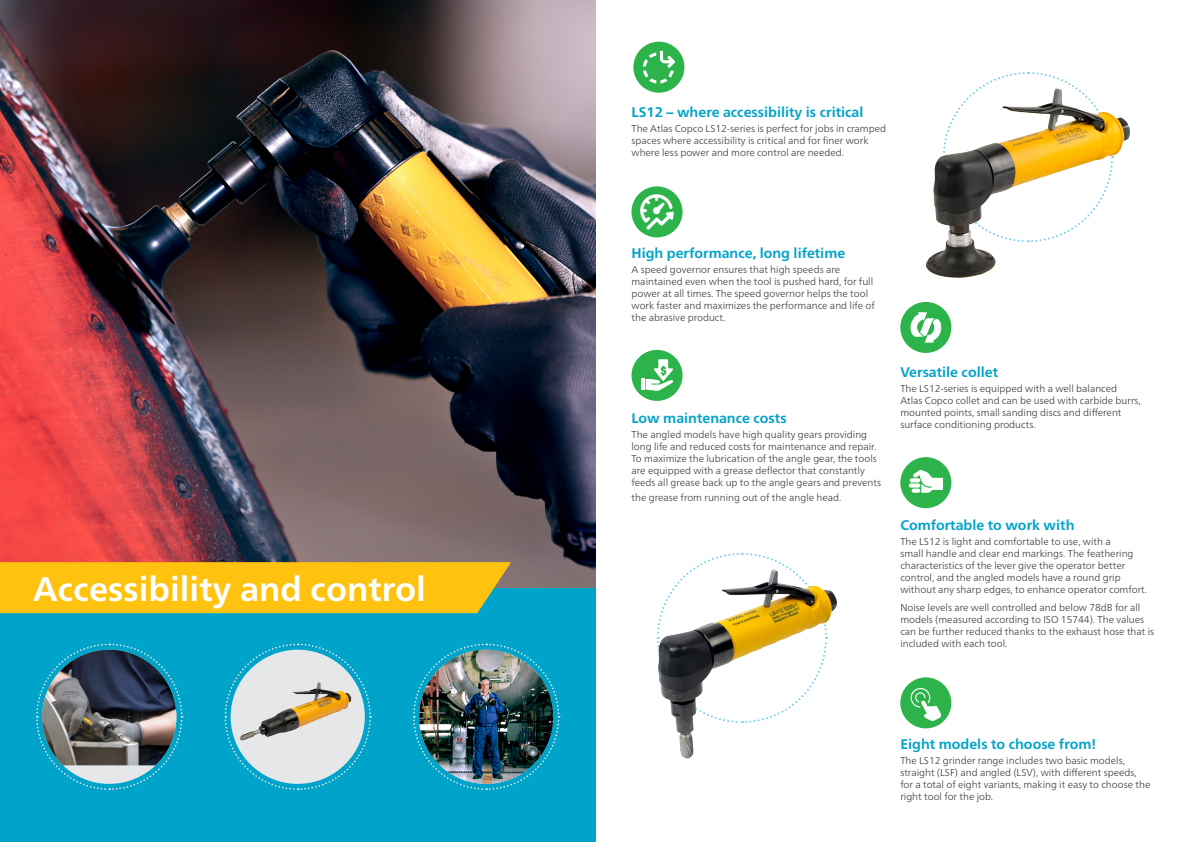
<style>
.page{position:relative;width:1191px;height:842px;background:#fff}
.page>*{position:absolute;margin:0;border:0;box-sizing:border-box;transform-origin:0 0}
.t1{font:700 34px "Neue Frutiger World";color:#fff}
.t2{font:700 14px "Neue Frutiger World";color:#00a3c9}
.t3{font:300 10px/12px "Neue Frutiger World";color:#373d42}
</style>
<div class="page">
<div style="left:0;top:0;width:595px;height:842px;background:#00a3c9"></div>
<img style="left:0;top:0;width:595px;height:588px">
<svg style="left:36px;top:643px;width:147px;height:147px"></svg>
<div style="left:42px;top:650px;width:134px;height:134px;background:#e6e7e8;border-radius:50%"></div>
<img style="left:42px;top:650px;width:134px;height:115px">
<div style="left:633px;top:42px;width:51px;height:51px;background:#2cb34a;border-radius:50%"></div>
<div style="left:900px;top:302px;width:51px;height:51px;background:#2cb34a;border-radius:50%"></div>
<div style="left:900px;top:457px;width:51px;height:51px;background:#2cb34a;border-radius:50%"></div>
<div style="left:631px;top:186px;width:51px;height:51px;background:#2cb34a;border-radius:50%"></div>
<div style="left:631px;top:350px;width:51px;height:51px;background:#2cb34a;border-radius:50%"></div>
<svg style="left:641px;top:359px;width:32px;height:32px"></svg>
<svg style="left:640px;top:194px;width:34px;height:36px"></svg>
<svg style="left:643px;top:51px;width:32px;height:32px"></svg>
<svg style="left:908px;top:483px;width:12px;height:5px"></svg>
<svg style="left:911px;top:470px;width:32px;height:23px"></svg>
<div style="left:900px;top:677px;width:51px;height:51px;background:#2cb34a;border-radius:50%"></div>
<svg style="left:910px;top:688px;width:31px;height:33px"></svg>
<svg style="left:910px;top:312px;width:32px;height:31px"></svg>
<img style="left:925px;top:90px;width:203px;height:188px">
<svg style="left:693px;top:552px;width:135px;height:165px"></svg>
<img style="left:657px;top:569px;width:116px;height:189px">
<svg style="left:224px;top:643px;width:148px;height:147px"></svg>
<img style="left:413px;top:643px;width:147px;height:147px">
<div style="left:0;top:562px;width:511px;height:51px;background:#ffc20e"></div>
<h1 class="t1" style="left:33px;top:559px;width:394px">Accessibility and control</h1>
<h2 class="t2" style="left:631px;top:100px;width:233px">LS12 – where accessibility is critical</h2>
<p class="t3" style="left:631px;top:123px;width:256px">The Atlas Copco LS12-series is perfect for jobs in cramped spaces where accessibility is critical and for finer work where less power and more control are needed.</p>
<h2 class="t2" style="left:631px;top:241px;width:215px">High performance, long lifetime</h2>
<p class="t3" style="left:631px;top:264px;width:245px">A speed governor ensures that high speeds are maintained even when the tool is pushed hard, for full power at all times. The speed governor helps the tool work faster and maximizes the performance and life of the abrasive product.</p>
<h2 class="t2" style="left:631px;top:406px;width:157px">Low maintenance costs</h2>
<p class="t3" style="left:631px;top:429px;width:251px">The angled models have high quality gears providing long life and reduced costs for maintenance and repair.<br>To maximize the lubrication of the angle gear, the tools are equipped with a grease deflector that constantly feeds all grease back up to the angle gears and prevents</p>
<p class="t3" style="left:631px;top:491px;width:211px">the grease from running out of the angle head.</p>
<h2 class="t2" style="left:900px;top:360px;width:99px">Versatile collet</h2>
<p class="t3" style="left:900px;top:383px;width:242px">The LS12-series is equipped with a well balanced Atlas Copco collet and can be used with carbide burrs, mounted points, small sanding discs and different surface conditioning products.</p>
<h2 class="t2" style="left:900px;top:513px;width:176px">Comfortable to work with</h2>
<p class="t3" style="left:900px;top:536px;width:248px">The LS12 is light and comfortable to use, with a<br>small handle and clear end markings. The feathering characteristics of the lever give the operator better control, and the angled models have a round grip without any sharp edges, to enhance operator comfort.</p>
<p class="t3" style="left:900px;top:601px;width:255px">Noise levels are well controlled and below 78dB for all models (measured according to ISO 15744). The values can be further reduced thanks to the exhaust hose that is included with each tool.</p>
<h2 class="t2" style="left:900px;top:732px;width:197px">Eight models to choose from!</h2>
<p class="t3" style="left:900px;top:754px;width:251px">The LS12 grinder range includes two basic models, straight (LSF) and angled (LSV), with different speeds, for a total of eight variants, making it easy to choose the right tool for the job.</p>
</div>
